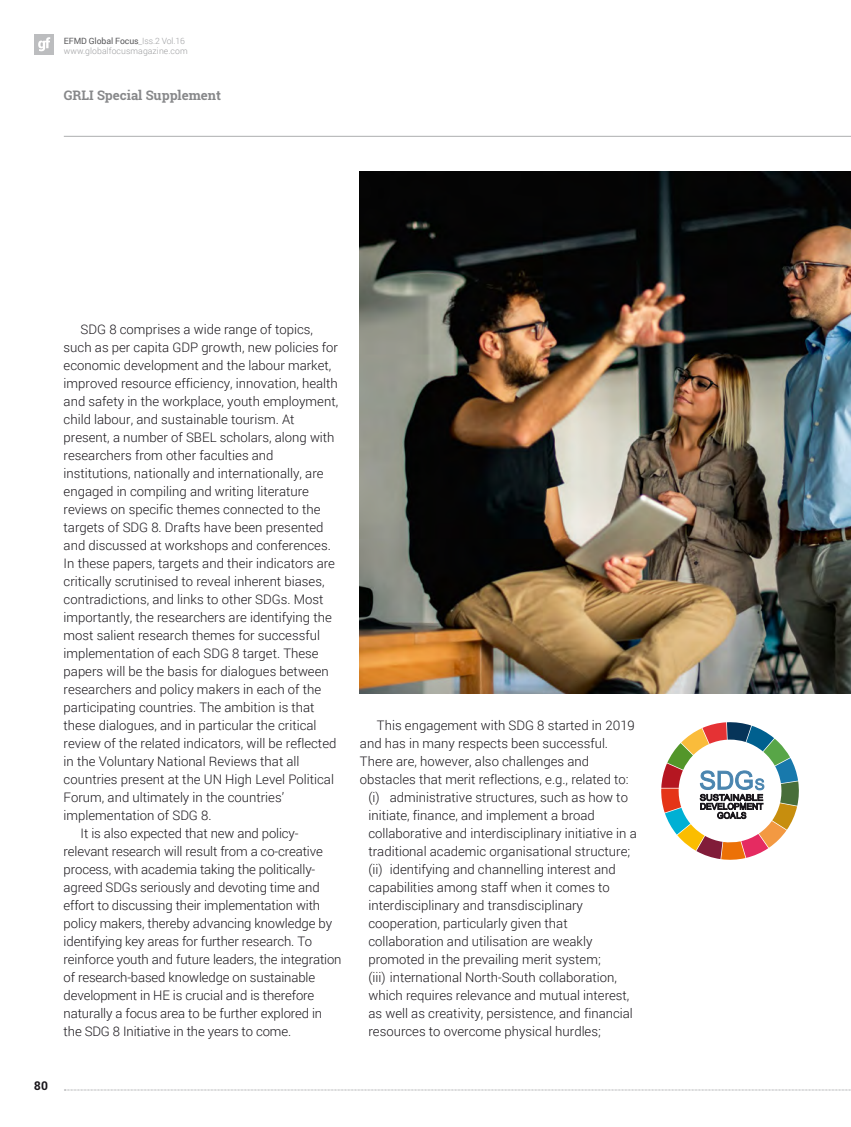
<style>
.page{position:relative;width:851px;height:1127px;background:#fff}
.page>*{position:absolute;margin:0;border:0;box-sizing:border-box;transform-origin:0 0}
.t1{font:300 13.2px "Roboto";color:#1a171c}
.t2{font:700 13.2px "Roboto Slab";color:#87888a}
.t3{font:700 12px "Roboto Slab";color:#1a171c}
.t4{font:300 8.7px/10.1px "Roboto";letter-spacing:.01em;color:#9d9ea0}
.s1{font-weight:400;color:#58585a}
</style>
<div class="page">
<svg style="left:64px;top:1089px;width:787px;height:1px"></svg>
<div style="left:34px;top:34px;width:20px;height:20px;background:#bcbdbf"></div>
<svg style="left:38px;top:37px;width:12px;height:14px"></svg>
<hr style="left:64px;top:136px;width:786px;height:1px;background:#b1b3b4">
<img style="left:360px;top:172px;width:490px;height:522px">
<svg style="left:661px;top:722px;width:138px;height:138px"></svg>
<p class="t4" style="left:64px;top:35px;width:125px"><span class="s1">EFMD Global Focus</span>_Iss.2 Vol.16 www.globalfocusmagazine.com</p>
<p class="t2" style="left:64px;top:86px;width:159px">GRLI Special Supplement</p>
<p class="t1" style="left:81px;top:320px;width:234px">SDG 8 comprises a wide range of topics,</p>
<p class="t1" style="left:64px;top:338px;width:276px">such as per capita GDP growth, new policies for</p>
<p class="t1" style="left:64px;top:356px;width:269px">economic development and the labour market,</p>
<p class="t1" style="left:64px;top:374px;width:276px">improved resource efficiency, innovation, health</p>
<p class="t1" style="left:64px;top:392px;width:276px">and safety in the workplace, youth employment,</p>
<p class="t1" style="left:64px;top:410px;width:232px">child labour, and sustainable tourism. At</p>
<p class="t1" style="left:64px;top:428px;width:272px">present, a number of SBEL scholars, along with</p>
<p class="t1" style="left:64px;top:446px;width:211px">researchers from other faculties and</p>
<p class="t1" style="left:64px;top:464px;width:261px">institutions, nationally and internationally, are</p>
<p class="t1" style="left:64px;top:482px;width:247px">engaged in compiling and writing literature</p>
<p class="t1" style="left:64px;top:500px;width:258px">reviews on specific themes connected to the</p>
<p class="t1" style="left:64px;top:518px;width:261px">targets of SDG 8. Drafts have been presented</p>
<p class="t1" style="left:64px;top:536px;width:269px">and discussed at workshops and conferences.</p>
<p class="t1" style="left:64px;top:554px;width:273px">In these papers, targets and their indicators are</p>
<p class="t1" style="left:64px;top:572px;width:262px">critically scrutinised to reveal inherent biases,</p>
<p class="t1" style="left:64px;top:590px;width:261px">contradictions, and links to other SDGs. Most</p>
<p class="t1" style="left:64px;top:608px;width:269px">importantly, the researchers are identifying the</p>
<p class="t1" style="left:64px;top:626px;width:258px">most salient research themes for successful</p>
<p class="t1" style="left:64px;top:644px;width:256px">implementation of each SDG 8 target. These</p>
<p class="t1" style="left:64px;top:662px;width:266px">papers will be the basis for dialogues between</p>
<p class="t1" style="left:64px;top:680px;width:259px">researchers and policy makers in each of the</p>
<p class="t1" style="left:64px;top:698px;width:252px">participating countries. The ambition is that</p>
<p class="t1" style="left:64px;top:716px;width:254px">these dialogues, and in particular the critical</p>
<p class="t1" style="left:64px;top:734px;width:274px">review of the related indicators, will be reflected</p>
<p class="t1" style="left:64px;top:752px;width:237px">in the Voluntary National Reviews that all</p>
<p class="t1" style="left:64px;top:770px;width:272px">countries present at the UN High Level Political</p>
<p class="t1" style="left:64px;top:788px;width:222px">Forum, and ultimately in the countries’</p>
<p class="t1" style="left:64px;top:806px;width:149px">implementation of SDG 8.</p>
<p class="t1" style="left:81px;top:824px;width:219px">It is also expected that new and policy-</p>
<p class="t1" style="left:64px;top:842px;width:261px">relevant research will result from a co-creative</p>
<p class="t1" style="left:64px;top:860px;width:253px">process, with academia taking the politically-</p>
<p class="t1" style="left:64px;top:878px;width:257px">agreed SDGs seriously and devoting time and</p>
<p class="t1" style="left:64px;top:896px;width:258px">effort to discussing their implementation with</p>
<p class="t1" style="left:64px;top:914px;width:270px">policy makers, thereby advancing knowledge by</p>
<p class="t1" style="left:64px;top:932px;width:250px">identifying key areas for further research. To</p>
<p class="t1" style="left:64px;top:950px;width:279px">reinforce youth and future leaders, the integration</p>
<p class="t1" style="left:64px;top:968px;width:253px">of research-based knowledge on sustainable</p>
<p class="t1" style="left:64px;top:986px;width:252px">development in HE is crucial and is therefore</p>
<p class="t1" style="left:64px;top:1004px;width:260px">naturally a focus area to be further explored in</p>
<p class="t1" style="left:64px;top:1022px;width:229px">the SDG 8 Initiative in the years to come.</p>
<p class="t3" style="left:34px;top:1077px;width:15px">80</p>
<p class="t1" style="left:377px;top:716px;width:259px">This engagement with SDG 8 started in 2019</p>
<p class="t1" style="left:360px;top:734px;width:249px">and has in many respects been successful.</p>
<p class="t1" style="left:360px;top:752px;width:230px">There are, however, also challenges and</p>
<p class="t1" style="left:360px;top:770px;width:270px">obstacles that merit reflections, e.g., related to:</p>
<p class="t1" style="left:368px;top:788px;width:261px">(i) administrative structures, such as how to</p>
<p class="t1" style="left:368px;top:806px;width:228px">initiate, finance, and implement a broad</p>
<p class="t1" style="left:368px;top:824px;width:270px">collaborative and interdisciplinary initiative in a</p>
<p class="t1" style="left:368px;top:842px;width:263px">traditional academic organisational structure;</p>
<p class="t1" style="left:368px;top:860px;width:249px">(ii) identifying and channelling interest and</p>
<p class="t1" style="left:368px;top:878px;width:243px">capabilities among staff when it comes to</p>
<p class="t1" style="left:368px;top:896px;width:216px">interdisciplinary and transdisciplinary</p>
<p class="t1" style="left:368px;top:914px;width:201px">cooperation, particularly given that</p>
<p class="t1" style="left:368px;top:932px;width:225px">collaboration and utilisation are weakly</p>
<p class="t1" style="left:368px;top:950px;width:234px">promoted in the prevailing merit system;</p>
<p class="t1" style="left:368px;top:968px;width:250px">(iii) international North-South collaboration,</p>
<p class="t1" style="left:368px;top:986px;width:262px">which requires relevance and mutual interest,</p>
<p class="t1" style="left:368px;top:1004px;width:266px">as well as creativity, persistence, and financial</p>
<p class="t1" style="left:368px;top:1022px;width:234px">resources to overcome physical hurdles;</p>
</div>
